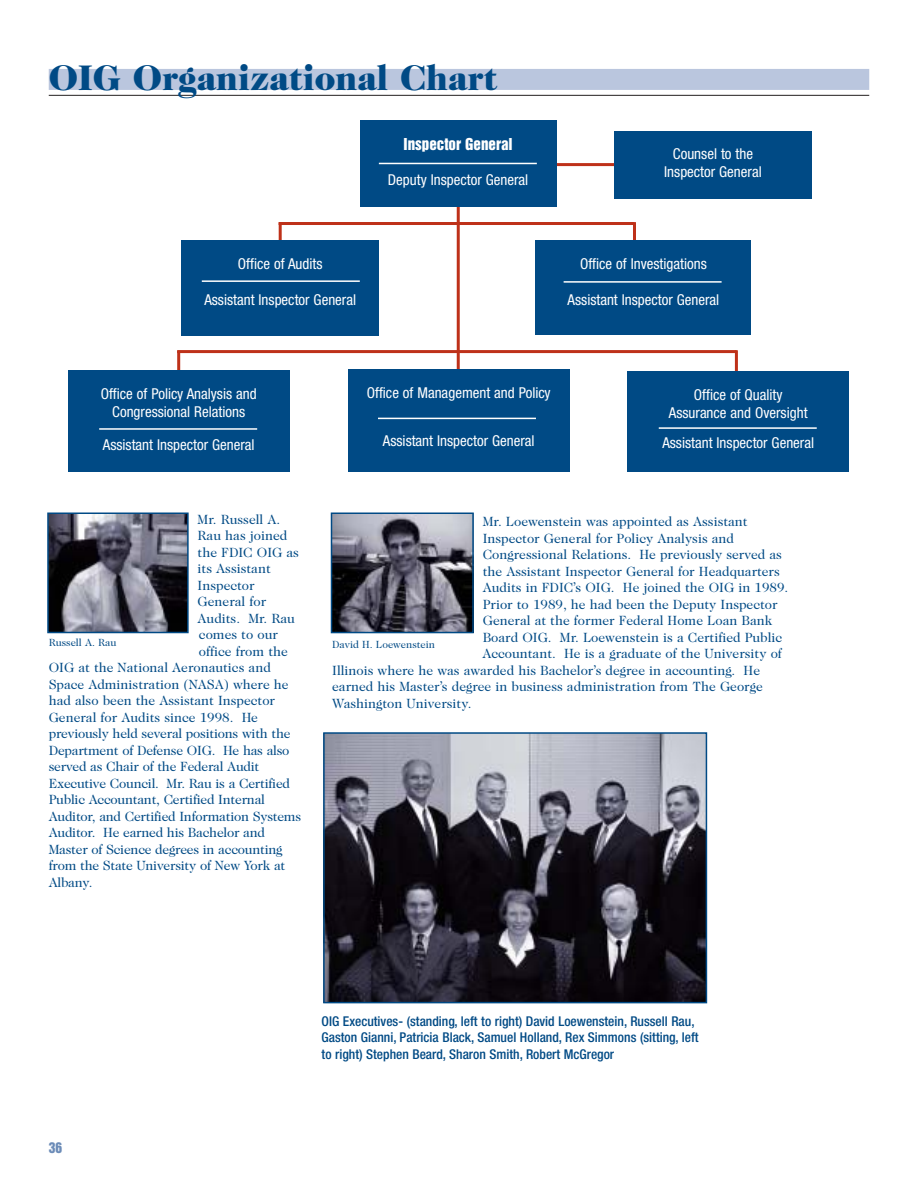
<style>
.page{position:relative;width:918px;height:1188px;background:#fff}
.page>*{position:absolute;margin:0;border:0;box-sizing:border-box;transform-origin:0 0}
.t1{font:900 36px "Caslon Two Twenty Four";color:#004a85}
.t2{font:condensed 15px/18px "Helvetica Neue";color:#fff;text-align:center}
.t3{font:15px "Helvetica Inserat";color:#fff}
.t4{font:13.5px "Caslon Two Twenty Four";color:#004a85}
.t5{font:500 condensed 13.5px/16.2px "Helvetica Neue";color:#004a85}
.t6{font:13.5px "Helvetica Inserat";color:#6c8cb8}
.t7{font:10.5px "Caslon Two Twenty Four";color:#004a85}
</style>
<div class="page">
<hr style="left:177px;top:351px;width:3px;height:28px;background:#be3119">
<hr style="left:735px;top:350px;width:3px;height:30px;background:#be3119">
<hr style="left:555px;top:163px;width:59px;height:3px;background:#be3119">
<hr style="left:457px;top:203px;width:3px;height:230px;background:#be3119">
<hr style="left:633px;top:222px;width:3px;height:49px;background:#be3119">
<hr style="left:279px;top:223px;width:3px;height:47px;background:#be3119">
<div style="left:49px;top:69px;width:820px;height:21px;background:#bac6de"></div>
<hr style="left:49px;top:95px;width:820px;height:1px;background:#231f1f">
<div style="left:360px;top:120px;width:196px;height:87px;background:#004a85"></div>
<hr style="left:379px;top:163px;width:158px;height:1px;background:#fff">
<div style="left:614px;top:131px;width:198px;height:68px;background:#004a85"></div>
<div style="left:182px;top:240px;width:197px;height:95px;background:#004a85"></div>
<div style="left:536px;top:240px;width:215px;height:95px;background:#004a85"></div>
<hr style="left:279px;top:222px;width:355px;height:3px;background:#be3119">
<div style="left:68px;top:370px;width:221px;height:101px;background:#004a85"></div>
<div style="left:348px;top:370px;width:221px;height:102px;background:#004a85"></div>
<div style="left:628px;top:371px;width:221px;height:101px;background:#004a85"></div>
<hr style="left:202px;top:280px;width:158px;height:2px;background:#fff">
<hr style="left:564px;top:281px;width:158px;height:2px;background:#fff">
<hr style="left:177px;top:350px;width:560px;height:3px;background:#be3119">
<hr style="left:99px;top:428px;width:158px;height:2px;background:#fff">
<hr style="left:378px;top:418px;width:158px;height:1px;background:#fff">
<hr style="left:659px;top:427px;width:158px;height:2px;background:#fff">
<img style="left:50px;top:516px;width:136px;height:114px">
<div style="left:47px;top:513px;width:142px;height:120px;border:2px solid #004a85"></div>
<img style="left:334px;top:516px;width:137px;height:114px">
<div style="left:331px;top:513px;width:143px;height:120px;border:2px solid #004a85"></div>
<img style="left:326px;top:735px;width:378px;height:265px">
<div style="left:323px;top:732px;width:384px;height:271px;border:2px solid #004a85"></div>
<h1 class="t1" style="left:49px;top:64px;width:450px">OIG Organizational Chart</h1>
<p class="t3" style="left:404px;top:138px;width:111px">Inspector General</p>
<p class="t2" style="left:388px;top:172px;width:142px">Deputy Inspector General</p>
<p class="t2" style="left:238px;top:256px;width:86px">Office of Audits</p>
<p class="t2" style="left:204px;top:292px;width:153px">Assistant Inspector General</p>
<p class="t2" style="left:664px;top:146px;width:99px">Counsel to the<br>Inspector General</p>
<p class="t2" style="left:580px;top:256px;width:128px">Office of Investigations</p>
<p class="t2" style="left:568px;top:292px;width:153px">Assistant Inspector General</p>
<p class="t2" style="left:101px;top:386px;width:157px">Office of Policy Analysis and<br>Congressional Relations</p>
<p class="t2" style="left:103px;top:437px;width:153px">Assistant Inspector General</p>
<p class="t2" style="left:367px;top:385px;width:185px">Office of Management and Policy</p>
<p class="t2" style="left:383px;top:433px;width:153px">Assistant Inspector General</p>
<p class="t2" style="left:669px;top:387px;width:140px">Office of Quality<br>Assurance and Oversight</p>
<p class="t2" style="left:662px;top:435px;width:153px">Assistant Inspector General</p>
<p class="t4" style="left:198px;top:514px;width:84px">Mr. Russell A.</p>
<p class="t4" style="left:198px;top:531px;width:91px">Rau has joined</p>
<p class="t4" style="left:198px;top:547px;width:103px">the FDIC OIG as</p>
<p class="t4" style="left:198px;top:564px;width:75px">its Assistant</p>
<p class="t4" style="left:198px;top:580px;width:58px">Inspector</p>
<p class="t4" style="left:198px;top:597px;width:70px">General for</p>
<p class="t4" style="left:198px;top:613px;width:99px">Audits. Mr. Rau</p>
<p class="t4" style="left:199px;top:630px;width:80px">comes to our</p>
<p class="t4" style="left:199px;top:646px;width:90px">office from the</p>
<p class="t4" style="left:49px;top:663px;width:224px">OIG at the National Aeronautics and</p>
<p class="t4" style="left:49px;top:679px;width:241px">Space Administration (NASA) where he</p>
<p class="t4" style="left:49px;top:696px;width:228px">had also been the Assistant Inspector</p>
<p class="t4" style="left:49px;top:712px;width:211px">General for Audits since 1998. He</p>
<p class="t4" style="left:49px;top:729px;width:243px">previously held several positions with the</p>
<p class="t4" style="left:49px;top:745px;width:242px">Department of Defense OIG. He has also</p>
<p class="t4" style="left:49px;top:762px;width:212px">served as Chair of the Federal Audit</p>
<p class="t4" style="left:49px;top:778px;width:243px">Executive Council. Mr. Rau is a Certified</p>
<p class="t4" style="left:49px;top:795px;width:218px">Public Accountant, Certified Internal</p>
<p class="t4" style="left:49px;top:811px;width:254px">Auditor, and Certified Information Systems</p>
<p class="t4" style="left:49px;top:827px;width:218px">Auditor. He earned his Bachelor and</p>
<p class="t4" style="left:49px;top:844px;width:235px">Master of Science degrees in accounting</p>
<p class="t4" style="left:49px;top:860px;width:238px">from the State University of New York at</p>
<p class="t4" style="left:49px;top:877px;width:45px">Albany.</p>
<p class="t7" style="left:49px;top:638px;width:69px">Russell A. Rau</p>
<p class="t4" style="left:483px;top:516px;width:266px">Mr. Loewenstein was appointed as Assistant</p>
<p class="t4" style="left:483px;top:533px;width:253px">Inspector General for Policy Analysis and</p>
<p class="t4" style="left:483px;top:549px;width:301px">Congressional Relations. He previously served as</p>
<p class="t4" style="left:483px;top:566px;width:299px">the Assistant Inspector General for Headquarters</p>
<p class="t4" style="left:483px;top:582px;width:307px">Audits in FDIC’s OIG. He joined the OIG in 1989.</p>
<p class="t4" style="left:483px;top:599px;width:296px">Prior to 1989, he had been the Deputy Inspector</p>
<p class="t4" style="left:483px;top:615px;width:291px">General at the former Federal Home Loan Bank</p>
<p class="t4" style="left:483px;top:632px;width:301px">Board OIG. Mr. Loewenstein is a Certified Public</p>
<p class="t4" style="left:482px;top:648px;width:301px">Accountant. He is a graduate of the University of</p>
<p class="t4" style="left:332px;top:665px;width:429px">Illinois where he was awarded his Bachelor’s degree in accounting. He</p>
<p class="t4" style="left:332px;top:681px;width:432px">earned his Master’s degree in business administration from The George</p>
<p class="t4" style="left:332px;top:698px;width:141px">Washington University.</p>
<p class="t7" style="left:332px;top:640px;width:104px">David H. Loewenstein</p>
<p class="t6" style="left:49px;top:1142px;width:15px">36</p>
<p class="t5" style="left:322px;top:1014px;width:378px">OIG Executives- (standing, left to right) David Loewenstein, Russell Rau,<br>Gaston Gianni, Patricia Black, Samuel Holland, Rex Simmons (sitting, left to right) Stephen Beard, Sharon Smith, Robert McGregor</p>
</div>
